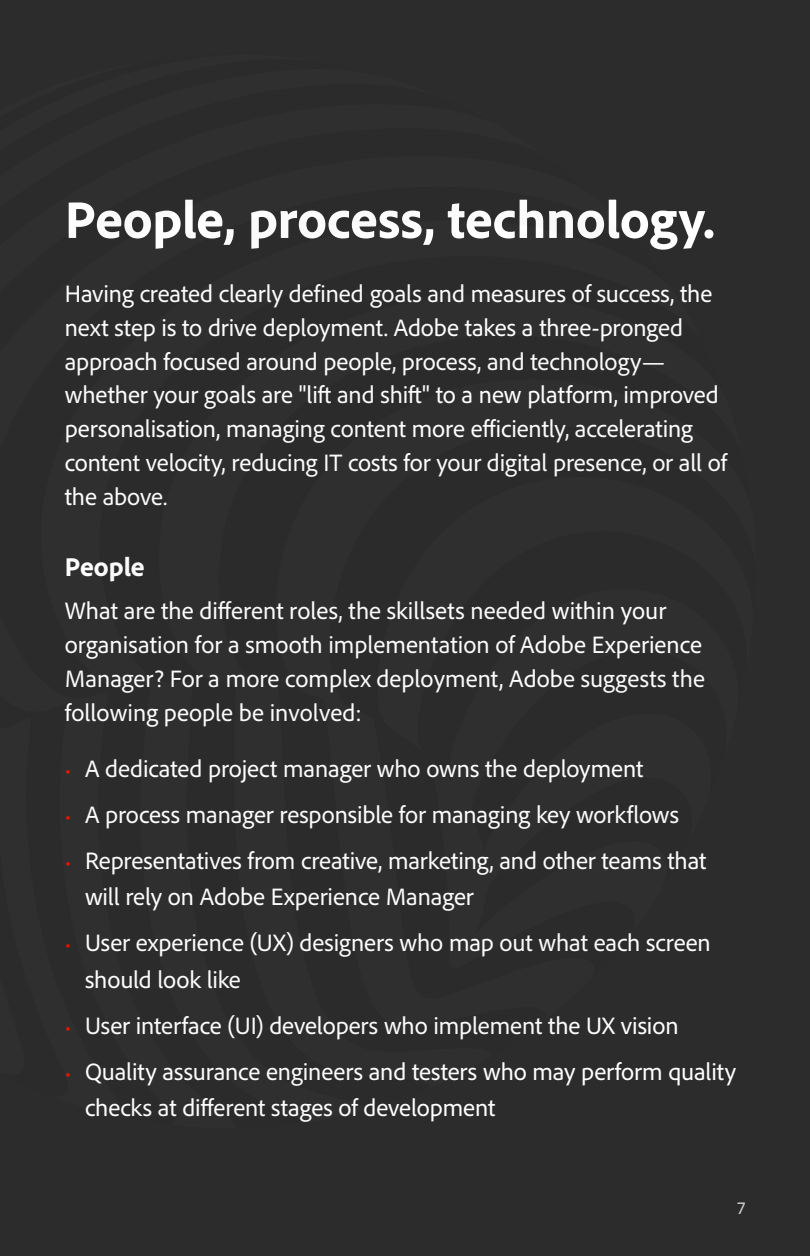
<style>
.page{position:relative;width:810px;height:1256px;background:#2c2c2c}
.page>*{position:absolute;margin:0;border:0;box-sizing:border-box;transform-origin:0 0}
.t1{font:800 54px "Adobe Clean";letter-spacing:-.005em;color:#fff}
.t2{font:800 27px "Adobe Clean";letter-spacing:-.005em;color:#fff}
.t3{font:24.75px/33.8px "Adobe Clean";color:#fff}
.t4{font:18px "Adobe Clean";color:#fff}
.s1{font-size:20.25px;color:#eb1000}
</style>
<div class="page">
<h1 class="t1" style="left:65px;top:184px;width:652px">People, process, technology.</h1>
<p class="t3" style="left:65px;top:276px;width:664px">Having created clearly defined goals and measures of success, the next step is to drive deployment. Adobe takes a three-pronged approach focused around people, process, and technology— whether your goals are "lift and shift" to a new platform, improved personalisation, managing content more efficiently, accelerating content velocity, reducing IT costs for your digital presence, or all of the above.</p>
<p class="t2" style="left:65px;top:549px;width:82px">People</p>
<p class="t3" style="left:65px;top:593px;width:642px">What are the different roles, the skillsets needed within your organisation for a smooth implementation of Adobe Experience Manager? For a more complex deployment, Adobe suggests the following people be involved:</p>
<p class="t3" style="left:65px;top:751px;width:580px"><span class="s1">•</span> A dedicated project manager who owns the deployment</p>
<p class="t3" style="left:65px;top:797px;width:616px"><span class="s1">•</span> A process manager responsible for managing key workflows</p>
<p class="t3" style="left:85px;top:842px;width:623px;line-height:36px;text-indent:-20px"><span class="s1">•</span> Representatives from creative, marketing, and other teams that will rely on Adobe Experience Manager</p>
<p class="t3" style="left:85px;top:924px;width:627px;line-height:36px;text-indent:-20px"><span class="s1">•</span> User experience (UX) designers who map out what each screen should look like</p>
<p class="t3" style="left:65px;top:1007px;width:615px"><span class="s1">•</span> User interface (UI) developers who implement the UX vision</p>
<p class="t3" style="left:85px;top:1052px;width:653px;line-height:36px;text-indent:-20px"><span class="s1">•</span> Quality assurance engineers and testers who may perform quality checks at different stages of development</p>
<p class="t4" style="left:737px;top:1196px;width:9px">7</p>
</div>
